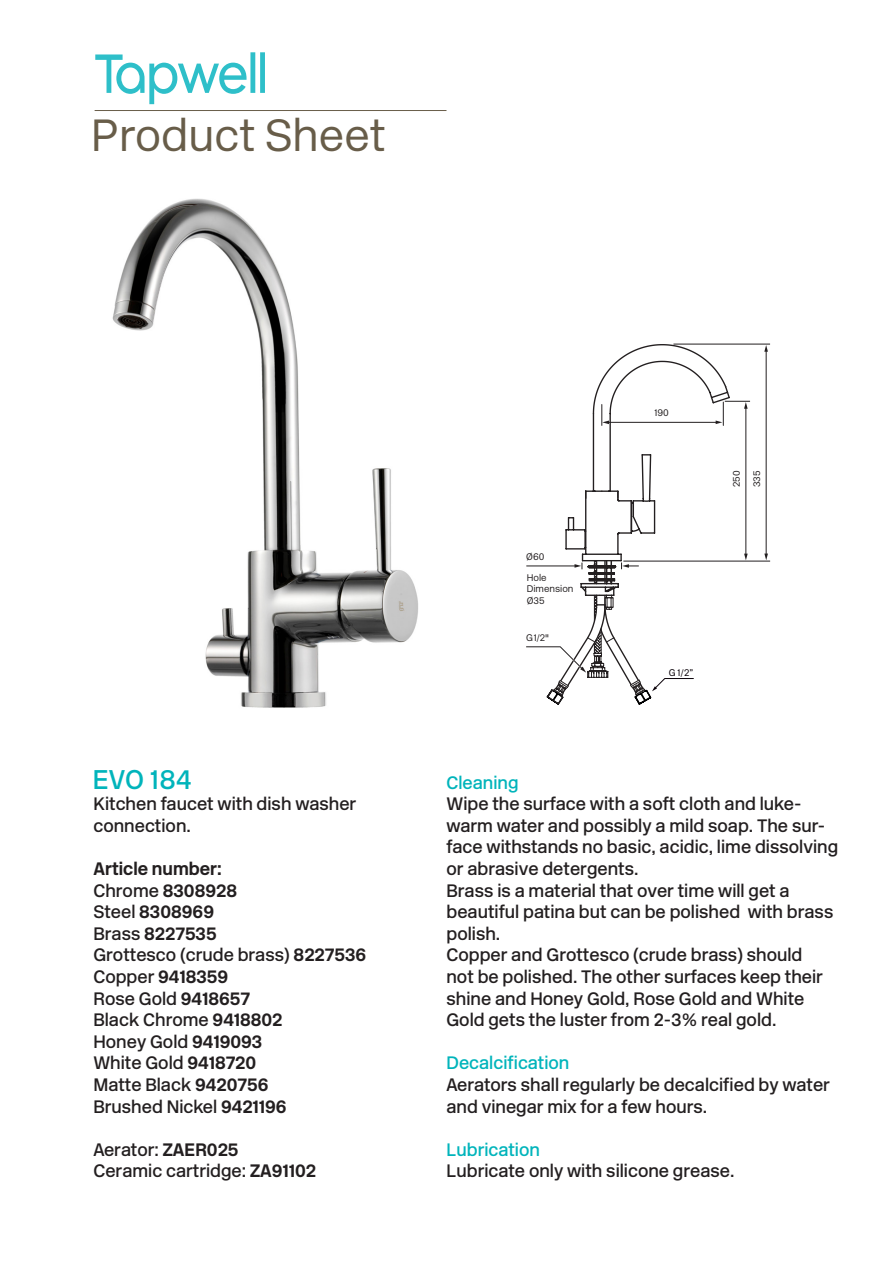
<style>
.page{position:relative;width:893px;height:1263px;background:#fff}
.page>*{position:absolute;margin:0;border:0;box-sizing:border-box;transform-origin:0 0}
.t1{font:300 45px "New Rail Alphabet";color:#685d49}
.t2{font:500 27px "New Rail Alphabet";color:#00b4bb}
.t3{font:500 18px/21.6px "New Rail Alphabet";color:#231f20}
.t4{font:700 18px "New Rail Alphabet";color:#231f20}
.t5{font:500 18px "New Rail Alphabet";color:#00b4bb}
.t6{font:300 9.75px "New Rail Alphabet";color:#0a0209}
.t7{font:300 9.6px/11.6px "New Rail Alphabet";color:#231f20}
.s1{font-weight:500}
.s2{font-weight:700}
</style>
<div class="page">
<img style="left:112px;top:198px;width:306px;height:510px">
<hr style="left:95px;top:110px;width:351px;height:1px;background:#695e4a">
<hr style="left:673px;top:344px;width:97px;height:1px;background:#231f20">
<hr style="left:623px;top:561px;width:147px;height:1px;background:#231f20">
<hr style="left:766px;top:350px;width:1px;height:205px;background:#231f20">
<svg style="left:764px;top:553px;width:4px;height:7px"></svg>
<svg style="left:764px;top:345px;width:4px;height:7px"></svg>
<svg style="left:526px;top:343px;width:224px;height:362px"></svg>
<svg style="left:95px;top:52px;width:170px;height:52px"></svg>
<p class="t1" style="left:91px;top:105px;width:296px">Product Sheet</p>
<p class="t2" style="left:93px;top:761px;width:101px">EVO 184</p>
<p class="t3" style="left:93px;top:793px;width:264px">Kitchen faucet with dish washer</p>
<p class="t3" style="left:93px;top:814px;width:99px">connection.</p>
<p class="t4" style="left:93px;top:857px;width:130px">Article number:</p>
<p class="t4" style="left:93px;top:878px;width:145px"><span class="s1">Chrome</span> 8308928</p>
<p class="t4" style="left:93px;top:900px;width:122px"><span class="s1">Steel</span> 8308969</p>
<p class="t4" style="left:93px;top:921px;width:125px"><span class="s1">Brass</span> 8227535</p>
<p class="t3" style="left:93px;top:944px;width:274px">Grottesco (crude brass) <span class="s2">8227536</span></p>
<p class="t4" style="left:93px;top:965px;width:136px"><span class="s1">Copper</span> 9418359</p>
<p class="t3" style="left:93px;top:987px;width:158px">Rose Gold <span class="s2">9418657</span></p>
<p class="t3" style="left:93px;top:1009px;width:191px">Black Chrome <span class="s2">9418802</span></p>
<p class="t3" style="left:93px;top:1030px;width:170px">Honey Gold <span class="s2">9419093</span></p>
<p class="t3" style="left:93px;top:1052px;width:164px">White Gold <span class="s2">9418720</span></p>
<p class="t3" style="left:93px;top:1074px;width:176px">Matte Black <span class="s2">9420756</span></p>
<p class="t3" style="left:93px;top:1095px;width:195px">Brushed Nickel <span class="s2">9421196</span></p>
<p class="t3" style="left:93px;top:1138px;width:147px">Aerator: <span class="s2">ZAER025</span></p>
<p class="t3" style="left:93px;top:1160px;width:224px">Ceramic cartridge: <span class="s2">ZA91102</span></p>
<p class="t7" style="left:526px;top:551px;width:20px">Ø60</p>
<p class="t7" style="left:527px;top:571px;width:48px">Hole<br>Dimension<br>Ø35</p>
<p class="t7" style="left:526px;top:631px;width:24px">G1/2"</p>
<p class="t7" style="left:654px;top:407px;width:16px">190</p>
<p class="t7" style="left:726px;top:487px;width:18px;line-height:20.2px;rotate:-90deg">250<br>335</p>
<p class="t6" style="left:669px;top:666px;width:26px">G 1/2”</p>
<p class="t5" style="left:446px;top:770px;width:74px">Cleaning</p>
<p class="t3" style="left:446px;top:793px;width:393px">Wipe the surface with a soft cloth and luke&shy;warm water and possibly a mild soap. The sur&shy;face withstands no basic, acidic, lime dissolving or abrasive detergents.</p>
<p class="t3" style="left:446px;top:879px;width:388px">Brass is a material that over time will get a beautiful patina but can be polished with brass polish.</p>
<p class="t3" style="left:446px;top:944px;width:378px">Copper and Grottesco (crude brass) should not be polished. The other surfaces keep their shine and Honey Gold, Rose Gold and White Gold gets the luster from 2-3% real gold.</p>
<p class="t5" style="left:446px;top:1051px;width:124px">Decalcification</p>
<p class="t3" style="left:446px;top:1074px;width:385px">Aerators shall regularly be decalcified by water and vinegar mix for a few hours.</p>
<p class="t5" style="left:446px;top:1137px;width:95px">Lubrication</p>
<p class="t3" style="left:446px;top:1160px;width:290px">Lubricate only with silicone grease.</p>
</div>
